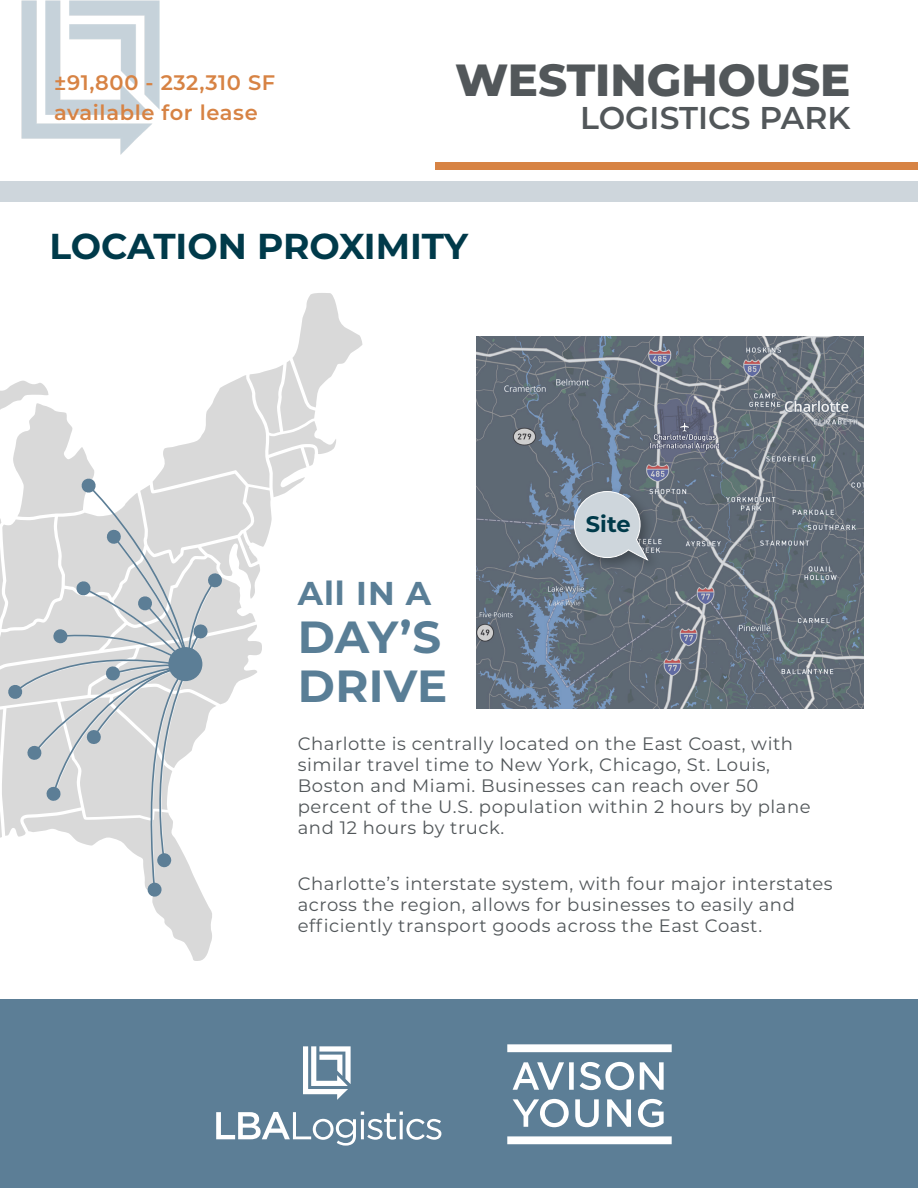
<style>
.page{position:relative;width:918px;height:1188px;background:#fff}
.page>*{position:absolute;margin:0;border:0;box-sizing:border-box;transform-origin:0 0}
.t1{font:800 45px "Montserrat";color:#52575a}
.t2{font:700 45px/48.8px "Montserrat";letter-spacing:.005em;color:#597e96}
.t3{font:700 36px "Montserrat";color:#003a4a}
.t4{font:700 33px "Montserrat";color:#597e96}
.t5{font:600 31.5px "Montserrat";color:#52575a}
.t6{font:700 22.5px "Montserrat";color:#003a4a}
.t7{font:600 21px/30px "Montserrat";letter-spacing:.03em;color:#d78344}
.t8{font:18px/21px "Montserrat";letter-spacing:.03em;color:#52575a}
</style>
<div class="page">
<img style="left:477px;top:336px;width:387px;height:372px">
<svg style="left:0;top:293px;width:362px;height:668px"></svg>
<div style="left:169px;top:648px;width:33px;height:32px;background:#5c7e96;border-radius:50%"></div>
<div style="left:168px;top:647px;width:34px;height:34px;border:2px solid #5c7e96;border-radius:50%"></div>
<div style="left:569px;top:487px;width:92px;height:87px;background:#000;opacity:.29"></div>
<svg style="left:573px;top:491px;width:75px;height:72px;background:#aab3bb"></svg>
<div style="left:0;top:1000px;width:918px;height:188px;background:#5c7e96"></div>
<img style="left:21px;top:0;width:139px;height:155px">
<div style="left:436px;top:163px;width:482px;height:7px;background:#d78344"></div>
<div style="left:0;top:182px;width:918px;height:20px;background:#ced6dc"></div>
<svg style="left:580px;top:1062px;width:54px;height:28px"></svg>
<svg style="left:513px;top:1099px;width:56px;height:28px"></svg>
<svg style="left:507px;top:1044px;width:165px;height:8px"></svg>
<svg style="left:507px;top:1136px;width:165px;height:8px"></svg>
<svg style="left:513px;top:1062px;width:61px;height:28px"></svg>
<svg style="left:640px;top:1062px;width:24px;height:28px"></svg>
<svg style="left:575px;top:1099px;width:24px;height:28px"></svg>
<svg style="left:607px;top:1099px;width:24px;height:28px"></svg>
<svg style="left:638px;top:1099px;width:26px;height:28px"></svg>
<svg style="left:216px;top:1112px;width:225px;height:34px"></svg>
<svg style="left:303px;top:1046px;width:48px;height:54px"></svg>
<p class="t7" style="left:54px;top:66px;width:223px">±91,800 - 232,310 SF available for lease</p>
<h1 class="t1" style="left:455px;top:47px;width:397px">WESTINGHOUSE</h1>
<h3 class="t5" style="left:580px;top:95px;width:272px">LOGISTICS PARK</h3>
<h2 class="t3" style="left:50px;top:220px;width:420px">LOCATION PROXIMITY</h2>
<p class="t6" style="left:586px;top:508px;width:46px">Site</p>
<h3 class="t4" style="left:298px;top:569px;width:135px">All IN A</h3>
<h1 class="t2" style="left:298px;top:611px;width:151px">DAY’S<br>DRIVE</h1>
<p class="t8" style="left:298px;top:733px;width:514px">Charlotte is centrally located on the East Coast, with similar travel time to New York, Chicago, St. Louis, Boston and Miami. Businesses can reach over 50 percent of the U.S. population within 2 hours by plane and 12 hours by truck.</p>
<p class="t8" style="left:298px;top:872px;width:536px">Charlotte’s interstate system, with four major interstates across the region, allows for businesses to easily and efficiently transport goods across the East Coast.</p>
</div>
